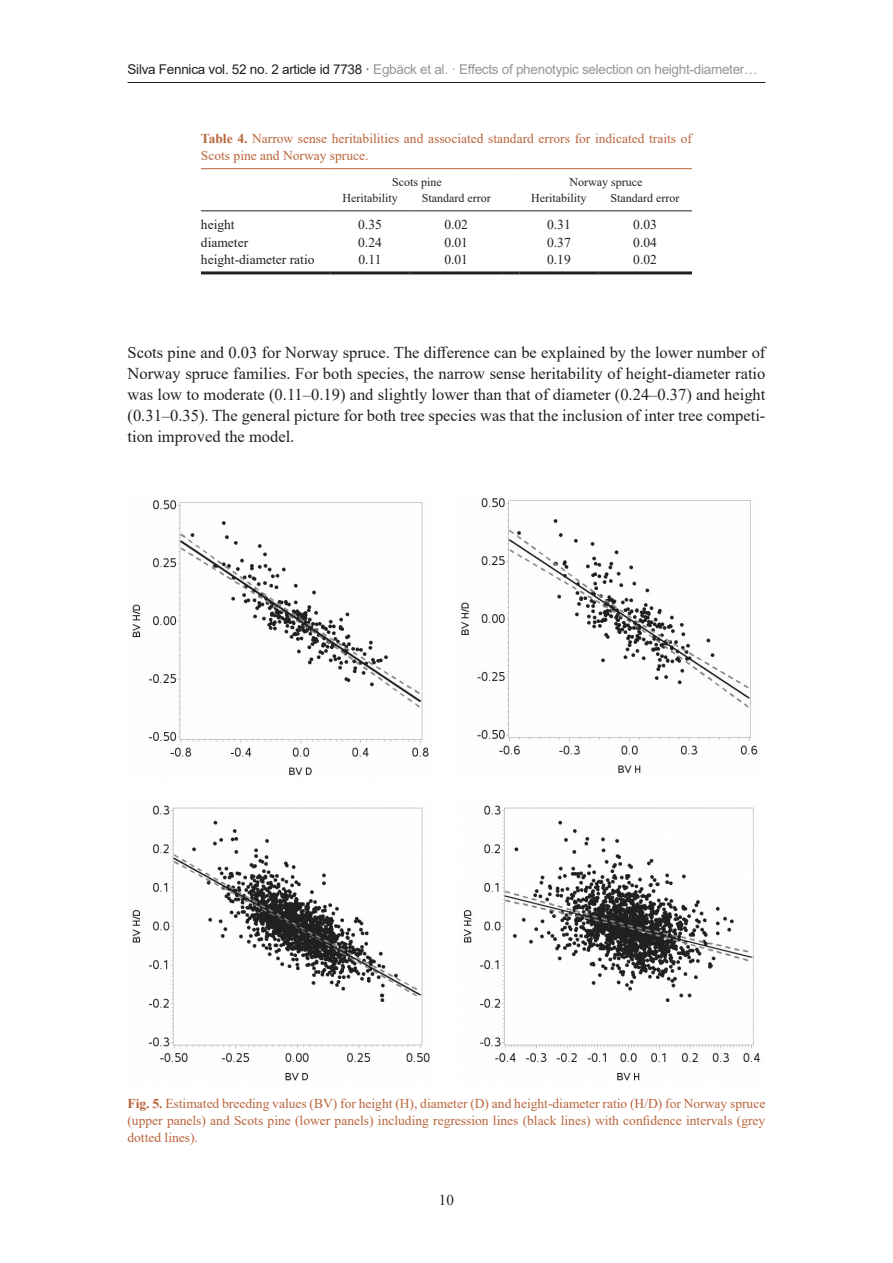
<style>
.page{position:relative;width:893px;height:1263px;background:#fff}
.page>*{position:absolute;margin:0;border:0;box-sizing:border-box;transform-origin:0 0}
.body-text-1st{font:16.5px/21px "Times New Roman";color:#231f20;text-align:justify}
.t1{font:15px "Times New Roman";color:#231f20}
.fig-caption{font:13.5px/17.2px "Times New Roman";color:#b9643b;text-align:justify}
.table-caption{font:13.5px/17.2px "Times New Roman";color:#b9643b}
.t2{font:13.5px "Arial";letter-spacing:-.02em;color:#949699}
.t3{font:13.5px "Times New Roman";color:#231f20}
.table-col-head{font:12px "Times New Roman";color:#231f20}
.s1{color:#231f20}
.s2{font-weight:700}
</style>
<div class="page">
<hr style="left:128px;top:82px;width:637px;height:1px;background:#231f20">
<hr style="left:201px;top:210px;width:130px;height:1px;background:#231f20">
<hr style="left:331px;top:210px;width:78px;height:1px;background:#231f20">
<hr style="left:409px;top:210px;width:94px;height:1px;background:#231f20">
<svg style="left:503px;top:210px;width:17px;height:1px"></svg>
<hr style="left:520px;top:210px;width:78px;height:1px;background:#231f20">
<hr style="left:598px;top:210px;width:94px;height:1px;background:#231f20">
<hr style="left:201px;top:271px;width:130px;height:3px;background:#231f20">
<hr style="left:331px;top:271px;width:78px;height:3px;background:#231f20">
<hr style="left:409px;top:271px;width:94px;height:3px;background:#231f20">
<hr style="left:503px;top:271px;width:17px;height:3px;background:#231f20">
<hr style="left:520px;top:271px;width:78px;height:3px;background:#231f20">
<hr style="left:598px;top:271px;width:94px;height:3px;background:#231f20">
<hr style="left:201px;top:168px;width:130px;height:1px;background:#b9643b">
<hr style="left:331px;top:168px;width:78px;height:1px;background:#b9643b">
<hr style="left:409px;top:168px;width:94px;height:1px;background:#b9643b">
<svg style="left:503px;top:168px;width:17px;height:1px"></svg>
<hr style="left:520px;top:168px;width:78px;height:1px;background:#b9643b">
<hr style="left:598px;top:168px;width:94px;height:1px;background:#b9643b">
<img style="left:132px;top:498px;width:628px;height:583px">
<p class="t2" style="left:128px;top:60px;width:632px"><span class="s1">Silva Fennica vol. 52 no. 2 article id 7738 ·</span> Egbäck et al. · Effects of phenotypic selection on height-diameter…</p>
<p class="table-caption" style="left:201px;top:129px;width:493px"><span class="s2">Table 4.</span> Narrow sense heritabilities and associated standard errors for indicated traits of<br>Scots pine and Norway spruce.</p>
<p class="table-col-head" style="left:392px;top:173px;width:51px">Scots pine</p>
<p class="table-col-head" style="left:569px;top:173px;width:74px">Norway spruce</p>
<p class="table-col-head" style="left:342px;top:190px;width:57px">Heritability</p>
<p class="table-col-head" style="left:422px;top:190px;width:70px">Standard error</p>
<p class="table-col-head" style="left:531px;top:190px;width:57px">Heritability</p>
<p class="table-col-head" style="left:611px;top:190px;width:70px">Standard error</p>
<p class="t3" style="left:201px;top:215px;width:35px">height</p>
<p class="t3" style="left:358px;top:215px;width:25px">0.35</p>
<p class="t3" style="left:444px;top:215px;width:25px">0.02</p>
<p class="t3" style="left:547px;top:215px;width:25px">0.31</p>
<p class="t3" style="left:633px;top:215px;width:25px">0.03</p>
<p class="t3" style="left:201px;top:233px;width:49px">diameter</p>
<p class="t3" style="left:358px;top:233px;width:25px">0.24</p>
<p class="t3" style="left:444px;top:233px;width:25px">0.01</p>
<p class="t3" style="left:547px;top:233px;width:25px">0.37</p>
<p class="t3" style="left:633px;top:233px;width:25px">0.04</p>
<p class="t3" style="left:201px;top:250px;width:115px">height-diameter ratio</p>
<p class="t3" style="left:358px;top:250px;width:25px">0.11</p>
<p class="t3" style="left:444px;top:250px;width:25px">0.01</p>
<p class="t3" style="left:547px;top:250px;width:25px">0.19</p>
<p class="t3" style="left:633px;top:250px;width:25px">0.02</p>
<p class="body-text-1st" style="left:128px;top:341px;width:639px">Scots pine and 0.03 for Norway spruce. The difference can be explained by the lower number of Norway spruce families. For both species, the narrow sense heritability of height-diameter ratio was low to moderate (0.11–0.19) and slightly lower than that of diameter (0.24–0.37) and height (0.31–0.35). The general picture for both tree species was that the inclusion of inter tree competi&shy;tion improved the model.</p>
<p class="fig-caption" style="left:127px;top:1094px;width:639px"><span class="s2">Fig. 5.</span> Estimated breeding values (BV) for height (H), diameter (D) and height-diameter ratio (H/D) for Norway spruce (upper panels) and Scots pine (lower panels) including regression lines (black lines) with confidence intervals (grey dotted lines).</p>
<p class="t1" style="left:439px;top:1190px;width:16px">10</p>
</div>
